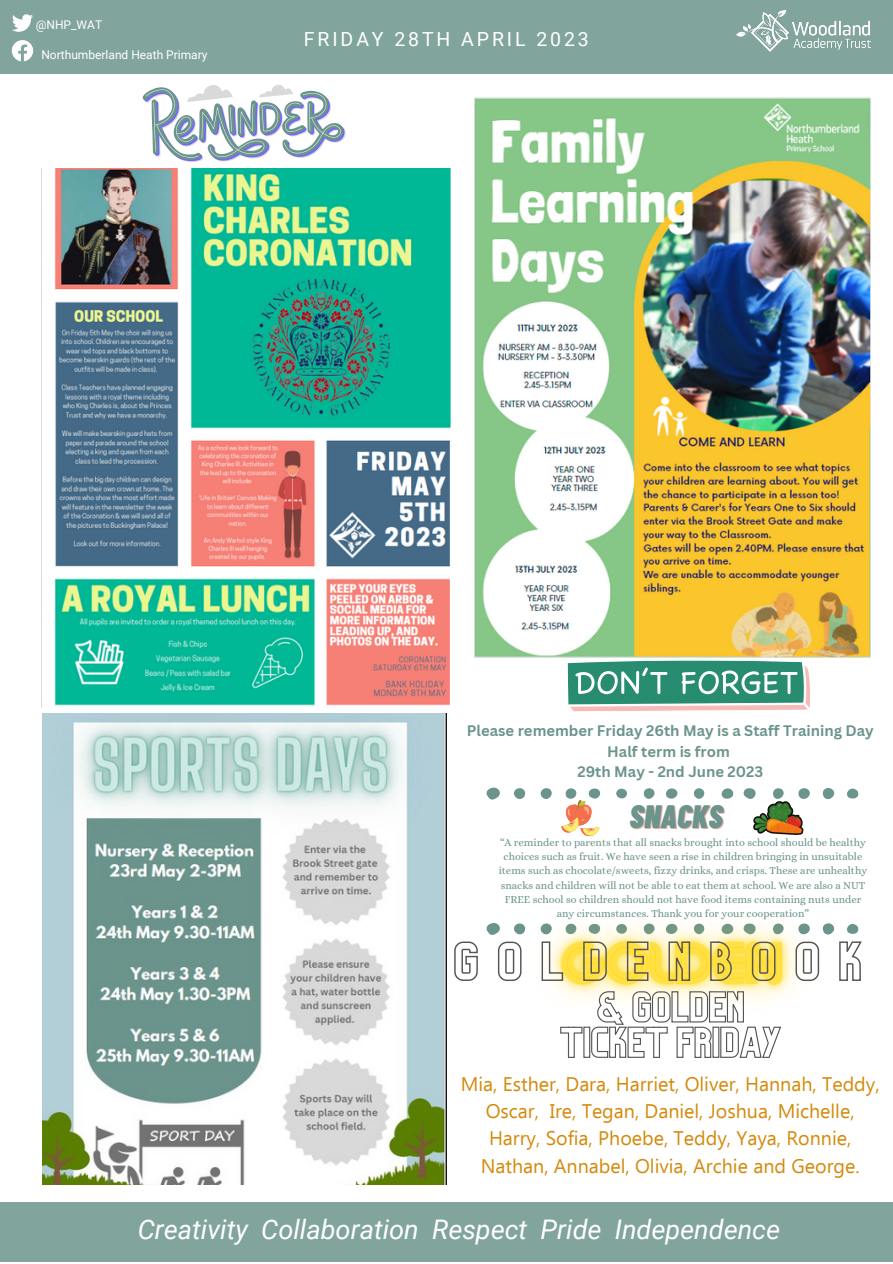
<style>
.page{position:relative;width:893px;height:1264px;background:#fff}
.page>*{position:absolute;margin:0;border:0;box-sizing:border-box;transform-origin:0 0}
.t1{font:italic 900 32.4px "Barlow Condensed";color:#6b948c}
.t2{font:italic 27px "Roboto";color:#fff}
.t3{font:19.65px/27.3px "Ebrima";color:#d48a0d;text-align:center}
.t4{font:19.5px "Roboto";letter-spacing:.15em;color:#fff}
.t5{font:700 14.85px/20.1px "Canva Sans";color:#6b948c;text-align:center}
.t6{font:12px "Roboto";color:#fff}
.t7{font:10.65px/14.2px "Alice";color:#6b948c;text-align:center}
</style>
<div class="page">
<div style="left:0;top:0;width:892px;height:73px;background:#81a49d"></div>
<div style="left:0;top:1202px;width:892px;height:60px;background:#81a49d"></div>
<img style="left:736px;top:9px;width:134px;height:43px">
<svg style="left:12px;top:14px;width:21px;height:18px"></svg>
<svg style="left:12px;top:40px;width:21px;height:21px"></svg>
<img style="left:41px;top:168px;width:410px;height:540px">
<img style="left:474px;top:98px;width:396px;height:559px">
<img style="left:42px;top:713px;width:404px;height:471px">
<svg style="left:565px;top:657px;width:247px;height:55px"></svg>
<svg style="left:486px;top:787px;width:14px;height:12px"></svg>
<div style="left:822px;top:788px;width:12px;height:11px;background:#6b948c;border-radius:50%"></div>
<div style="left:798px;top:788px;width:11px;height:11px;background:#6b948c;border-radius:50%"></div>
<div style="left:514px;top:788px;width:11px;height:11px;background:#6b948c;border-radius:50%"></div>
<svg style="left:721px;top:788px;width:12px;height:11px"></svg>
<div style="left:540px;top:788px;width:11px;height:11px;background:#6b948c;border-radius:50%"></div>
<div style="left:665px;top:788px;width:12px;height:10px;background:#6b948c;border-radius:50%"></div>
<svg style="left:847px;top:788px;width:12px;height:10px"></svg>
<div style="left:643px;top:788px;width:11px;height:10px;background:#6b948c;border-radius:50%"></div>
<svg style="left:693px;top:788px;width:11px;height:10px"></svg>
<div style="left:616px;top:788px;width:11px;height:10px;background:#6b948c;border-radius:50%"></div>
<svg style="left:142px;top:85px;width:203px;height:77px"></svg>
<svg style="left:486px;top:923px;width:14px;height:11px"></svg>
<svg style="left:847px;top:924px;width:12px;height:10px"></svg>
<svg style="left:561px;top:788px;width:39px;height:48px"></svg>
<svg style="left:743px;top:788px;width:60px;height:46px"></svg>
<img style="left:514px;top:923px;width:321px;height:72px">
<svg style="left:454px;top:940px;width:408px;height:41px"></svg>
<svg style="left:559px;top:990px;width:223px;height:68px"></svg>
<p class="t6" style="left:36px;top:18px;width:68px">@NHP_WAT</p>
<p class="t6" style="left:41px;top:47px;width:167px">Northumberland Heath Primary</p>
<h3 class="t4" style="left:304px;top:28px;width:286px">FRIDAY 28TH APRIL 2023</h3>
<h3 class="t5" style="left:467px;top:720px;width:408px">Please remember Friday 26th May is a Staff Training Day<br>Half term is from<br>29th May - 2nd June 2023</h3>
<h1 class="t1" style="left:629px;top:795px;width:95px">SNACKS</h1>
<p class="t7" style="left:498px;top:835px;width:370px">“A reminder to parents that all snacks brought into school should be healthy choices such as fruit. We have seen a rise in children bringing in unsuitable items such as chocolate/sweets, fizzy drinks, and crisps. These are unhealthy snacks and children will not be able to eat them at school. We are also a NUT FREE school so children should not have food items containing nuts under any circumstances. Thank you for your cooperation”</p>
<h3 class="t3" style="left:460px;top:1068px;width:420px">Mia, Esther, Dara, Harriet, Oliver, Hannah, Teddy, Oscar, Ire, Tegan, Daniel, Joshua, Michelle, Harry, Sofia, Phoebe, Teddy, Yaya, Ronnie, Nathan, Annabel, Olivia, Archie and George.</h3>
<h2 class="t2" style="left:138px;top:1214px;width:643px">Creativity Collaboration Respect Pride Independence</h2>
</div>
